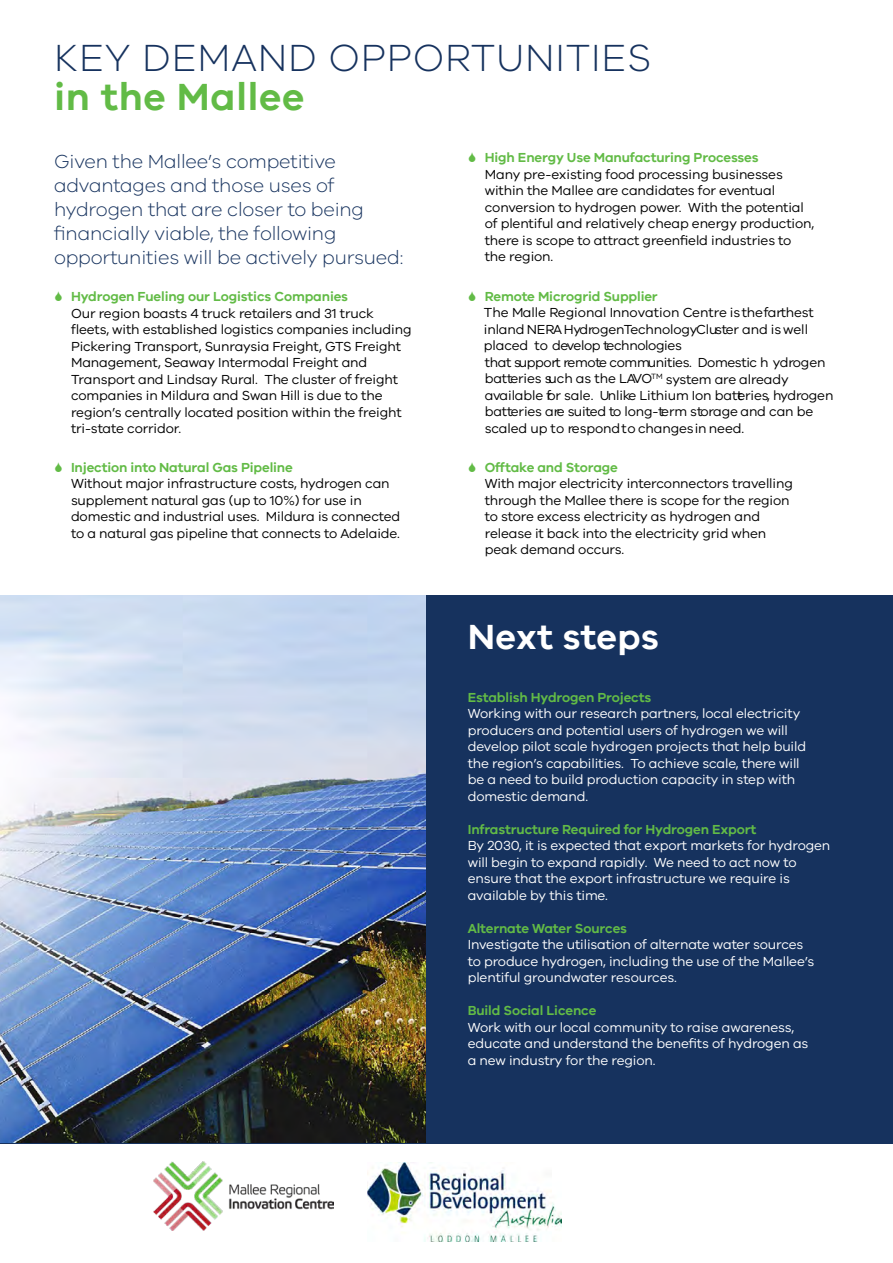
<style>
.page{position:relative;width:893px;height:1263px;background:#fff}
.page>*{position:absolute;margin:0;border:0;box-sizing:border-box;transform-origin:0 0}
.t1{font:300 39px "VIC";letter-spacing:.02em;color:#16325e}
.t2{font:600 39px "VIC";letter-spacing:.02em;color:#62bb46}
.t3{font:600 36px "VIC";letter-spacing:.01em;color:#fff}
.t4{font:300 19.5px/24px "VIC";letter-spacing:-.01em;color:#16325e}
.t5{font:13.5px/16.5px "VIC";letter-spacing:-.01em;color:#000}
.t6{font:13.5px/16.5px "VIC";letter-spacing:-.01em;color:#fff}
.t7{font:600 13.5px "VIC";letter-spacing:-.01em;color:#62bb46}
.t8{font:13.5px/16.5px "VIC";letter-spacing:-.03em;color:#000}
</style>
<div class="page">
<div style="left:425px;top:595px;width:468px;height:549px;background:#16325e"></div>
<img style="left:0;top:595px;width:425px;height:547px">
<img style="left:153px;top:1161px;width:180px;height:70px">
<img style="left:367px;top:1163px;width:195px;height:78px">
<h1 class="t1" style="left:54px;top:34px;width:599px">KEY DEMAND OPPORTUNITIES</h1>
<h1 class="t2" style="left:54px;top:73px;width:252px">in the Mallee</h1>
<h3 class="t4" style="left:54px;top:149px;width:351px">Given the Mallee’s competitive advantages and those uses of hydrogen that are closer to being financially viable, the following opportunities will be actively pursued:</h3>
<p class="t7" style="left:71px;top:288px;width:279px">Hydrogen Fueling our Logistics Companies</p>
<p class="t5" style="left:71px;top:304px;width:342px">Our region boasts 4 truck retailers and 31 truck fleets, with established logistics companies including Pickering Transport, Sunraysia Freight, GTS Freight Management, Seaway Intermodal Freight and Transport and Lindsay Rural. The cluster of freight companies in Mildura and Swan Hill is due to the region’s centrally located position within the freight tri-state corridor.</p>
<p class="t7" style="left:71px;top:459px;width:223px">Injection into Natural Gas Pipeline</p>
<p class="t5" style="left:71px;top:475px;width:331px">Without major infrastructure costs, hydrogen can supplement natural gas (up to 10%) for use in domestic and industrial uses. Mildura is connected to a natural gas pipeline that connects to Adelaide.</p>
<p class="t7" style="left:485px;top:150px;width:275px">High Energy Use Manufacturing Processes</p>
<p class="t5" style="left:485px;top:166px;width:331px">Many pre-existing food processing businesses within the Mallee are candidates for eventual conversion to hydrogen power. With the potential of plentiful and relatively cheap energy production, there is scope to attract greenfield industries to the region.</p>
<p class="t7" style="left:485px;top:288px;width:174px">Remote Microgrid Supplier</p>
<p class="t5" style="left:484px;top:305px;width:331px">The Malle Regional Innovation Centre is thefarthest inland NERA HydrogenTechnologyCluster and is well placed</p>
<p class="t5" style="left:485px;top:370px;width:305px">batteries such as the LAVO<sup>TM</sup> system are already available for sale. Unlike Lithium Ion batt</p>
<p class="t8" style="left:485px;top:338px;width:342px;text-indent:50px">to develop technologies<br>that support remote communities. Domestic h ydrogen</p>
<p class="t5" style="left:485px;top:387px;width:350px;text-indent:253px">eries, hydrogen batteries are suited to long-term storage and can be scaled up to respond to changes in need.</p>
<p class="t7" style="left:485px;top:459px;width:135px">Offtake and Storage</p>
<p class="t5" style="left:485px;top:475px;width:310px">With major electricity interconnectors travelling through the Mallee there is scope for the region to store excess electricity as hydrogen and release it back into the electricity grid when peak demand occurs.</p>
<h2 class="t3" style="left:468px;top:615px;width:193px">Next steps</h2>
<p class="t7" style="left:468px;top:689px;width:185px">Establish Hydrogen Projects</p>
<p class="t6" style="left:468px;top:705px;width:340px">Working with our research partners, local electricity producers and potential users of hydrogen we will develop pilot scale hydrogen projects that help build the region’s capabilities. To achieve scale, there will be a need to build production capacity in step with domestic demand.</p>
<p class="t7" style="left:468px;top:821px;width:290px">Infrastructure Required for Hydrogen Export</p>
<p class="t6" style="left:468px;top:837px;width:364px">By 2030, it is expected that export markets for hydrogen will begin to expand rapidly. We need to act now to ensure that the export infrastructure we require is available by this time.</p>
<p class="t7" style="left:468px;top:920px;width:161px">Alternate Water Sources</p>
<p class="t6" style="left:468px;top:936px;width:348px">Investigate the utilisation of alternate water sources to produce hydrogen, including the use of the Mallee’s plentiful groundwater resources.</p>
<p class="t7" style="left:468px;top:1003px;width:130px">Build Social Licence</p>
<p class="t6" style="left:468px;top:1019px;width:342px">Work with our local community to raise awareness, educate and understand the benefits of hydrogen as a new industry for the region.</p>
</div>
